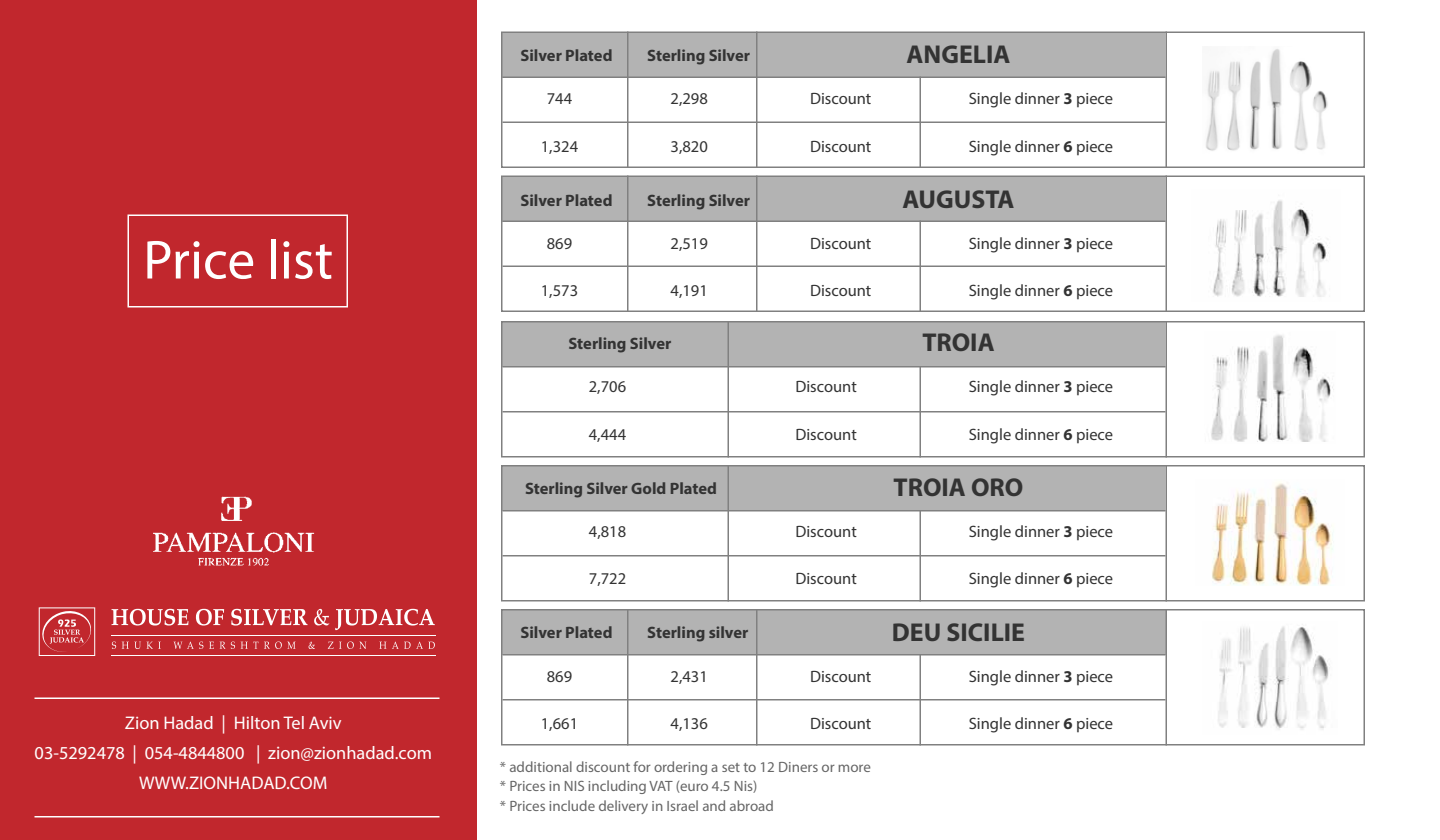
<style>
.page{position:relative;width:1440px;height:840px;background:#fff}
.page>*{position:absolute;margin:0;border:0;box-sizing:border-box;transform-origin:0 0}
.t1{font:55.35px "Myriad Pro";color:#fff}
.t2{font:700 25.8px "Myriad Pro";color:#333}
.t3{font:18.3px/30.2px "Myriad Pro";color:#fff;text-align:center}
.t4{font:16.5px "Myriad Pro";color:#333}
.t5{font:700 16.5px "Myriad Pro";color:#333}
.t6{font:15px/19.5px "Myriad Pro";color:#666}
.s1{font-weight:700}
</style>
<div class="page">
<div style="left:0;top:0;width:477px;height:840px;background:#c1272d"></div>
<img style="left:154px;top:496px;width:161px;height:70px">
<svg style="left:112px;top:609px;width:323px;height:21px"></svg>
<svg style="left:112px;top:642px;width:323px;height:7px"></svg>
<hr style="left:112px;top:635px;width:324px;height:1px;background:#fff">
<hr style="left:112px;top:655px;width:324px;height:1px;background:#fff">
<svg style="left:39px;top:607px;width:56px;height:49px"></svg>
<hr style="left:34px;top:698px;width:406px;height:1px;background:#fff">
<hr style="left:34px;top:816px;width:406px;height:2px;background:#fff">
<hr style="left:1166px;top:32px;width:1px;height:136px;background:#808080">
<img style="left:1206px;top:49px;width:122px;height:102px">
<div style="left:501px;top:33px;width:665px;height:45px;background:#b3b3b3"></div>
<div style="left:501px;top:32px;width:864px;height:136px;border:2px solid #808080"></div>
<hr style="left:502px;top:76px;width:664px;height:2px;background:#808080">
<hr style="left:502px;top:122px;width:664px;height:1px;background:#808080">
<hr style="left:627px;top:32px;width:1px;height:136px;background:#808080">
<hr style="left:756px;top:32px;width:2px;height:136px;background:#808080">
<hr style="left:920px;top:76px;width:1px;height:92px;background:#808080">
<hr style="left:1166px;top:176px;width:1px;height:136px;background:#808080">
<img style="left:1213px;top:200px;width:115px;height:97px">
<div style="left:501px;top:177px;width:665px;height:45px;background:#b3b3b3"></div>
<div style="left:501px;top:176px;width:864px;height:136px;border:2px solid #808080"></div>
<hr style="left:502px;top:220px;width:664px;height:2px;background:#808080">
<hr style="left:502px;top:266px;width:664px;height:1px;background:#808080">
<hr style="left:627px;top:176px;width:1px;height:136px;background:#808080">
<hr style="left:756px;top:176px;width:2px;height:136px;background:#808080">
<hr style="left:920px;top:220px;width:1px;height:92px;background:#808080">
<hr style="left:1166px;top:321px;width:1px;height:137px;background:#808080">
<img style="left:1211px;top:334px;width:123px;height:108px">
<div style="left:501px;top:322px;width:665px;height:46px;background:#b3b3b3"></div>
<div style="left:501px;top:321px;width:864px;height:137px;border:2px solid #808080"></div>
<hr style="left:502px;top:366px;width:664px;height:2px;background:#808080">
<hr style="left:502px;top:411px;width:664px;height:1px;background:#808080">
<hr style="left:728px;top:321px;width:1px;height:137px;background:#808080">
<hr style="left:920px;top:366px;width:1px;height:92px;background:#808080">
<hr style="left:1166px;top:465px;width:1px;height:137px;background:#808080">
<img style="left:1212px;top:482px;width:121px;height:103px">
<div style="left:501px;top:466px;width:665px;height:46px;background:#b3b3b3"></div>
<div style="left:501px;top:465px;width:864px;height:137px;border:2px solid #808080"></div>
<hr style="left:502px;top:510px;width:664px;height:2px;background:#808080">
<hr style="left:502px;top:555px;width:664px;height:1px;background:#808080">
<hr style="left:728px;top:465px;width:1px;height:137px;background:#808080">
<hr style="left:920px;top:510px;width:1px;height:92px;background:#808080">
<img style="left:1218px;top:624px;width:112px;height:106px">
<div style="left:501px;top:610px;width:665px;height:46px;background:#b3b3b3"></div>
<div style="left:501px;top:609px;width:864px;height:137px;border:2px solid #808080"></div>
<hr style="left:502px;top:654px;width:664px;height:2px;background:#808080">
<hr style="left:502px;top:699px;width:664px;height:1px;background:#808080">
<hr style="left:627px;top:609px;width:1px;height:137px;background:#808080">
<hr style="left:756px;top:609px;width:2px;height:137px;background:#808080">
<hr style="left:1166px;top:609px;width:1px;height:137px;background:#808080">
<hr style="left:920px;top:654px;width:1px;height:92px;background:#808080">
<div style="left:128px;top:214px;width:220px;height:94px;border:2px solid #fff"></div>
<h1 class="t1" style="left:143px;top:226px;width:191px">Price list</h1>
<p class="t3" style="left:35px;top:707px;width:399px">Zion Hadad | Hilton Tel Aviv<br>03-5292478 | 054-4844800 | zion@zionhadad.com<br>WWW.ZIONHADAD.COM</p>
<p class="t5" style="left:520px;top:44px;width:94px">Silver Plated</p>
<p class="t4" style="left:547px;top:89px;width:27px">744</p>
<p class="t4" style="left:541px;top:136px;width:39px">1,324</p>
<p class="t5" style="left:520px;top:189px;width:94px">Silver Plated</p>
<p class="t4" style="left:547px;top:233px;width:27px">869</p>
<p class="t4" style="left:541px;top:281px;width:39px">1,573</p>
<p class="t5" style="left:647px;top:44px;width:104px">Sterling Silver</p>
<h2 class="t2" style="left:907px;top:38px;width:105px">ANGELIA</h2>
<p class="t4" style="left:671px;top:89px;width:39px">2,298</p>
<p class="t4" style="left:671px;top:136px;width:39px">3,820</p>
<p class="t4" style="left:810px;top:89px;width:63px">Discount</p>
<p class="t4" style="left:810px;top:136px;width:63px">Discount</p>
<p class="t4" style="left:969px;top:89px;width:146px">Single dinner <span class="s1">3</span> piece</p>
<p class="t4" style="left:969px;top:136px;width:146px">Single dinner <span class="s1">6</span> piece</p>
<p class="t5" style="left:647px;top:189px;width:104px">Sterling Silver</p>
<h2 class="t2" style="left:902px;top:182px;width:114px">AUGUSTA</h2>
<p class="t4" style="left:671px;top:233px;width:39px">2,519</p>
<p class="t4" style="left:671px;top:281px;width:39px">4,191</p>
<p class="t4" style="left:810px;top:233px;width:63px">Discount</p>
<p class="t4" style="left:810px;top:281px;width:63px">Discount</p>
<p class="t4" style="left:969px;top:233px;width:146px">Single dinner <span class="s1">3</span> piece</p>
<p class="t4" style="left:969px;top:281px;width:146px">Single dinner <span class="s1">6</span> piece</p>
<p class="t5" style="left:568px;top:332px;width:104px">Sterling Silver</p>
<p class="t4" style="left:589px;top:377px;width:39px">2,706</p>
<p class="t4" style="left:589px;top:424px;width:39px">4,444</p>
<p class="t5" style="left:525px;top:477px;width:194px">Sterling Silver Gold Plated</p>
<p class="t4" style="left:589px;top:521px;width:39px">4,818</p>
<p class="t4" style="left:589px;top:569px;width:39px">7,722</p>
<p class="t4" style="left:795px;top:377px;width:63px">Discount</p>
<p class="t4" style="left:795px;top:424px;width:63px">Discount</p>
<p class="t4" style="left:795px;top:521px;width:63px">Discount</p>
<p class="t4" style="left:795px;top:569px;width:63px">Discount</p>
<h2 class="t2" style="left:922px;top:326px;width:74px">TROIA</h2>
<p class="t4" style="left:969px;top:377px;width:146px">Single dinner <span class="s1">3</span> piece</p>
<p class="t4" style="left:969px;top:424px;width:146px">Single dinner <span class="s1">6</span> piece</p>
<h2 class="t2" style="left:894px;top:470px;width:131px">TROIA ORO</h2>
<p class="t4" style="left:969px;top:521px;width:146px">Single dinner <span class="s1">3</span> piece</p>
<p class="t4" style="left:969px;top:569px;width:146px">Single dinner <span class="s1">6</span> piece</p>
<p class="t5" style="left:520px;top:622px;width:94px">Silver Plated</p>
<p class="t4" style="left:547px;top:666px;width:27px">869</p>
<p class="t4" style="left:541px;top:713px;width:39px">1,661</p>
<p class="t5" style="left:647px;top:622px;width:103px">Sterling silver</p>
<h2 class="t2" style="left:892px;top:615px;width:135px">DEU SICILIE</h2>
<p class="t4" style="left:671px;top:666px;width:39px">2,431</p>
<p class="t4" style="left:671px;top:713px;width:39px">4,136</p>
<p class="t4" style="left:810px;top:666px;width:63px">Discount</p>
<p class="t4" style="left:810px;top:713px;width:63px">Discount</p>
<p class="t4" style="left:969px;top:666px;width:146px">Single dinner <span class="s1">3</span> piece</p>
<p class="t4" style="left:969px;top:713px;width:146px">Single dinner <span class="s1">6</span> piece</p>
<p class="t6" style="left:500px;top:757px;width:372px">* additional discount for ordering a set to 12 Diners or more * Prices in NIS including VAT (euro 4.5 Nis)<br>* Prices include delivery in Israel and abroad</p>
</div>
